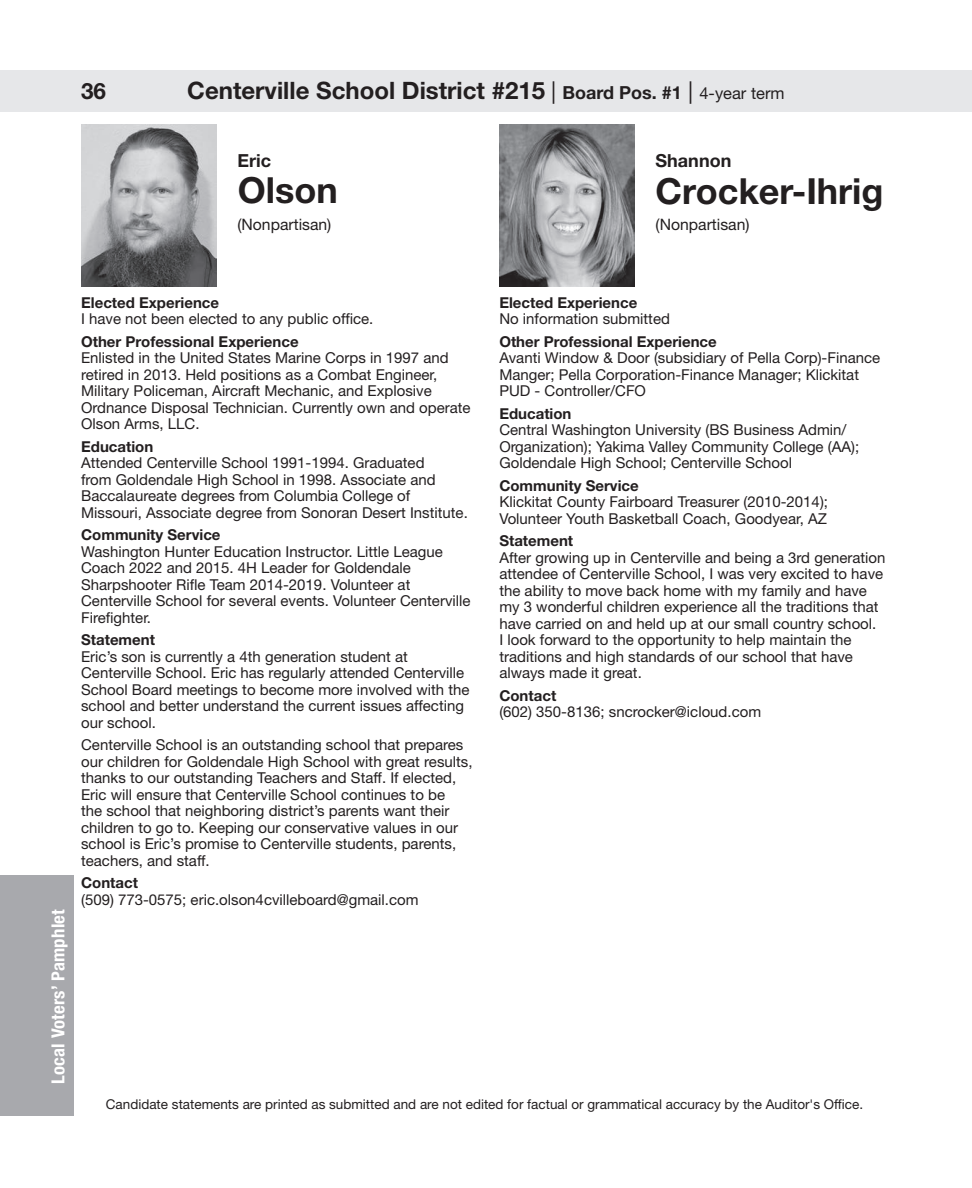
<style>
.page{position:relative;width:972px;height:1188px;background:#fff}
.page>*{position:absolute;margin:0;border:0;box-sizing:border-box;transform-origin:0 0}
.t1{font:700 36px "Helvetica Neue LT Std";color:#231f20}
.t2{font:700 24px "Helvetica Neue LT Std";color:#231f20}
.t3{font:700 22.5px "Helvetica Neue LT Std";color:#231f20}
.t4{font:700 condensed 18px "Helvetica Neue LT Std";letter-spacing:.01em;color:#fff;scale:1.04 1}
.t5{font:700 18px "Helvetica Neue LT Std";color:#231f20}
.t6{font:15.75px "Helvetica Neue LT Std";color:#231f20}
.t7{font:15px/16.5px "Helvetica Neue LT Std";color:#231f20}
.t8{font:700 15px "Helvetica Neue LT Std";color:#231f20}
.t9{font:13.5px "Helvetica Neue LT Std";color:#231f20}
.s1{font-weight:400;font-size:22.5px}
.s2{font-size:18px}
.s3{font-weight:400;font-size:16.5px}
</style>
<div class="page">
<div style="left:945px;top:70px;width:27px;height:42px;background:#e6e7e9"></div>
<div style="left:0;top:70px;width:945px;height:42px;background:#e6e7e9"></div>
<div style="left:0;top:875px;width:73px;height:240px;background:#a8a9ad"></div>
<img style="left:81px;top:124px;width:135px;height:162px">
<img style="left:500px;top:124px;width:135px;height:162px">
<h3 class="t3" style="left:81px;top:77px;width:27px">36</h3>
<h2 class="t2" style="left:187px;top:76px;width:599px">Centerville School District #215 <span class="s1">|</span> <span class="s2">Board Pos. #1</span> <span class="s1">|</span> <span class="s3">4-year term</span></h2>
<p class="t5" style="left:237px;top:150px;width:35px">Eric</p>
<h1 class="t1" style="left:238px;top:168px;width:101px">Olson</h1>
<p class="t6" style="left:237px;top:215px;width:95px">(Nonpartisan)</p>
<p class="t5" style="left:656px;top:150px;width:77px">Shannon</p>
<h1 class="t1" style="left:656px;top:169px;width:229px">Crocker-Ihrig</h1>
<p class="t6" style="left:656px;top:215px;width:95px">(Nonpartisan)</p>
<p class="t4" style="left:47px;top:1084px;width:169px;rotate:-90deg">Local Voters’ Pamphlet</p>
<p class="t8" style="left:81px;top:293px;width:140px">Elected Experience</p>
<p class="t7" style="left:81px;top:311px;width:294px">I have not been elected to any public office.</p>
<p class="t8" style="left:81px;top:332px;width:219px">Other Professional Experience</p>
<p class="t7" style="left:81px;top:350px;width:391px">Enlisted in the United States Marine Corps in 1997 and retired in 2013. Held positions as a Combat Engineer, Military Policeman, Aircraft Mechanic, and Explosive Ordnance Disposal Technician. Currently own and operate Olson Arms, LLC.</p>
<p class="t8" style="left:81px;top:437px;width:74px">Education</p>
<p class="t7" style="left:81px;top:455px;width:388px">Attended Centerville School 1991-1994. Graduated<br>from Goldendale High School in 1998. Associate and Baccalaureate degrees from Columbia College of Missouri, Associate degree from Sonoran Desert Institute.</p>
<p class="t8" style="left:81px;top:526px;width:141px">Community Service</p>
<p class="t7" style="left:81px;top:543px;width:391px">Washington Hunter Education Instructor. Little League Coach 2022 and 2015. 4H Leader for Goldendale Sharpshooter Rifle Team 2014-2019. Volunteer at Centerville School for several events. Volunteer Centerville Firefighter.</p>
<p class="t8" style="left:81px;top:631px;width:75px">Statement</p>
<p class="t7" style="left:81px;top:648px;width:390px">Eric’s son is currently a 4th generation student at Centerville School. Eric has regularly attended Centerville School Board meetings to become more involved with the school and better understand the current issues affecting our school.</p>
<p class="t7" style="left:81px;top:737px;width:393px">Centerville School is an outstanding school that prepares our children for Goldendale High School with great results, thanks to our outstanding Teachers and Staff. If elected, Eric will ensure that Centerville School continues to be<br>the school that neighboring district’s parents want their children to go to. Keeping our conservative values in our school is Eric’s promise to Centerville students, parents, teachers, and staff.</p>
<p class="t8" style="left:81px;top:874px;width:58px">Contact</p>
<p class="t7" style="left:81px;top:891px;width:339px">(509) 773-0575; eric.olson4cvilleboard@gmail.com</p>
<p class="t8" style="left:499px;top:293px;width:140px">Elected Experience</p>
<p class="t7" style="left:499px;top:311px;width:172px">No information submitted</p>
<p class="t8" style="left:499px;top:332px;width:219px">Other Professional Experience</p>
<p class="t7" style="left:499px;top:350px;width:382px">Avanti Window &amp; Door (subsidiary of Pella Corp)-Finance<br>Manger; Pella Corporation-Finance Manager; Klickitat<br>PUD - Controller/CFO</p>
<p class="t8" style="left:499px;top:404px;width:74px">Education</p>
<p class="t7" style="left:499px;top:422px;width:361px">Central Washington University (BS Business Admin/<br>Organization); Yakima Valley Community College (AA);<br>Goldendale High School; Centerville School</p>
<p class="t8" style="left:499px;top:476px;width:141px">Community Service</p>
<p class="t7" style="left:499px;top:494px;width:330px">Klickitat County Fairboard Treasurer (2010-2014);<br>Volunteer Youth Basketball Coach, Goodyear, AZ</p>
<p class="t8" style="left:499px;top:532px;width:75px">Statement</p>
<p class="t7" style="left:499px;top:549px;width:388px">After growing up in Centerville and being a 3rd generation attendee of Centerville School, I was very excited to have the ability to move back home with my family and have my 3 wonderful children experience all the traditions that have carried on and held up at our small country school.<br>I look forward to the opportunity to help maintain the traditions and high standards of our school that have always made it great.</p>
<p class="t8" style="left:499px;top:686px;width:58px">Contact</p>
<p class="t7" style="left:499px;top:704px;width:263px">(602) 350-8136; sncrocker@icloud.com</p>
<p class="t9" style="left:106px;top:1096px;width:759px">Candidate statements are printed as submitted and are not edited for factual or grammatical accuracy by the Auditor's Office.</p>
</div>
